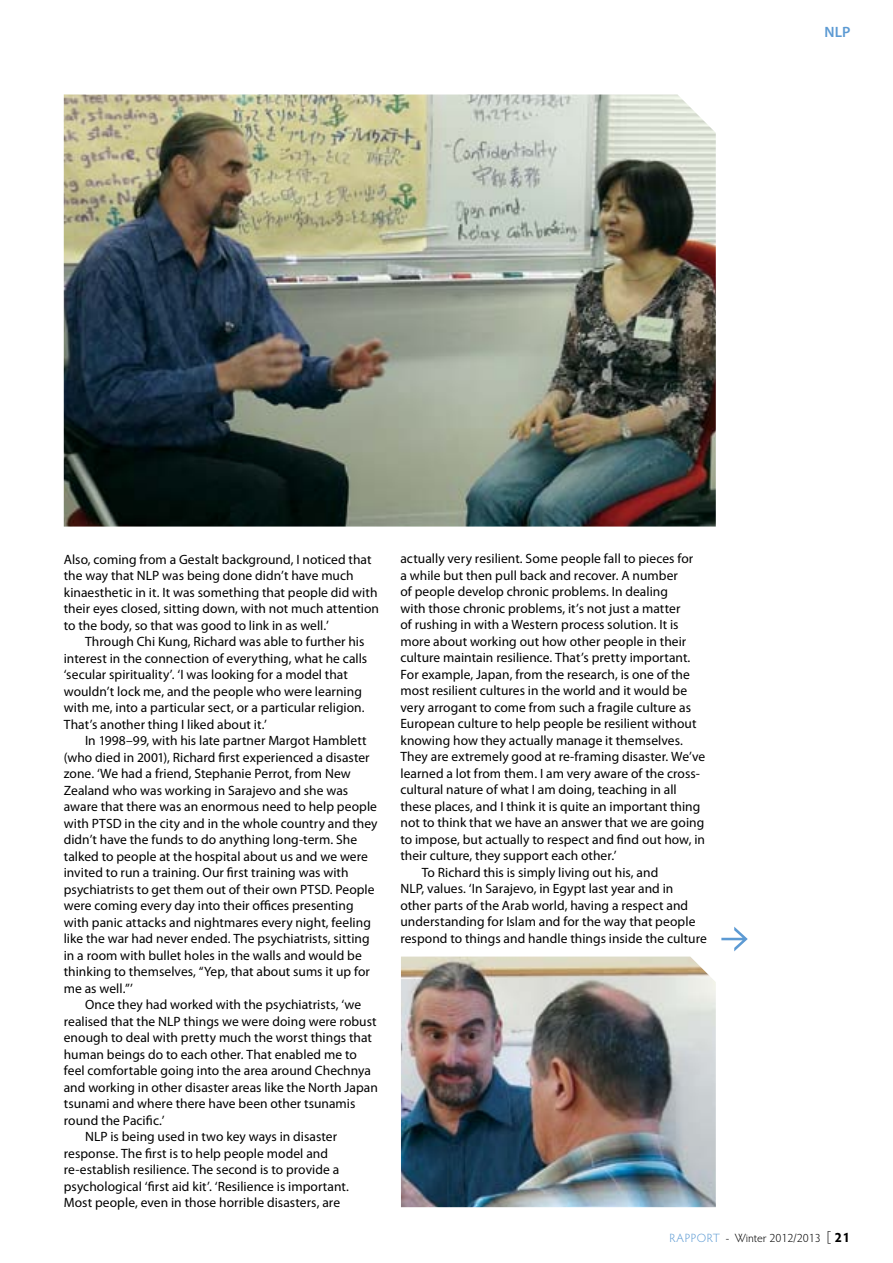
<style>
.page{position:relative;width:893px;height:1263px;background:#fff}
.page>*{position:absolute;margin:0;border:0;box-sizing:border-box;transform-origin:0 0}
.t1{font:600 15px "Myriad Pro";color:#5c9ad3}
.t2{font:13.5px "Myriad Pro";letter-spacing:.005em;color:#000}
.t3{font:300 12px "Hypatia Sans Pro";color:#000}
.s1{color:#5c9ad3}
.s2{font-size:13.5px}
.s3{font-weight:700;font-size:13.5px}
</style>
<div class="page">
<img style="left:64px;top:94px;width:652px;height:432px">
<img style="left:401px;top:956px;width:315px;height:251px">
<svg style="left:721px;top:927px;width:27px;height:24px"></svg>
<p class="t1" style="left:824px;top:23px;width:27px">NLP</p>
<p class="t2" style="left:64px;top:552px;width:309px">Also, coming from a Gestalt background, I noticed that</p>
<p class="t2" style="left:64px;top:568px;width:291px">the way that NLP was being done didn’t have much</p>
<p class="t2" style="left:64px;top:585px;width:315px">kinaesthetic in it. It was something that people did with</p>
<p class="t2" style="left:64px;top:601px;width:317px">their eyes closed, sitting down, with not much attention</p>
<p class="t2" style="left:64px;top:618px;width:267px">to the body, so that was good to link in as well.’</p>
<p class="t2" style="left:85px;top:634px;width:281px">Through Chi Kung, Richard was able to further his</p>
<p class="t2" style="left:64px;top:651px;width:305px">interest in the connection of everything, what he calls</p>
<p class="t2" style="left:64px;top:667px;width:286px">‘secular spirituality’. ‘I was looking for a model that</p>
<p class="t2" style="left:64px;top:684px;width:300px">wouldn’t lock me, and the people who were learning</p>
<p class="t2" style="left:64px;top:700px;width:302px">with me, into a particular sect, or a particular religion.</p>
<p class="t2" style="left:64px;top:717px;width:205px">That’s another thing I liked about it.’</p>
<p class="t2" style="left:85px;top:733px;width:283px">In 1998–99, with his late partner Margot Hamblett</p>
<p class="t2" style="left:64px;top:750px;width:307px">(who died in 2001), Richard first experienced a disaster</p>
<p class="t2" style="left:64px;top:766px;width:289px">zone. ‘We had a friend, Stephanie Perrot, from New</p>
<p class="t2" style="left:64px;top:783px;width:286px">Zealand who was working in Sarajevo and she was</p>
<p class="t2" style="left:64px;top:799px;width:315px">aware that there was an enormous need to help people</p>
<p class="t2" style="left:64px;top:816px;width:315px">with PTSD in the city and in the whole country and they</p>
<p class="t2" style="left:64px;top:832px;width:295px">didn’t have the funds to do anything long-term. She</p>
<p class="t2" style="left:64px;top:849px;width:306px">talked to people at the hospital about us and we were</p>
<p class="t2" style="left:64px;top:865px;width:286px">invited to run a training. Our first training was with</p>
<p class="t2" style="left:64px;top:882px;width:312px">psychiatrists to get them out of their own PTSD. People</p>
<p class="t2" style="left:64px;top:898px;width:291px">were coming every day into their offices presenting</p>
<p class="t2" style="left:64px;top:915px;width:309px">with panic attacks and nightmares every night, feeling</p>
<p class="t2" style="left:64px;top:931px;width:307px">like the war had never ended. The psychiatrists, sitting</p>
<p class="t2" style="left:64px;top:948px;width:300px">in a room with bullet holes in the walls and would be</p>
<p class="t2" style="left:64px;top:964px;width:308px">thinking to themselves, “Yep, that about sums it up for</p>
<p class="t2" style="left:64px;top:981px;width:71px">me as well.”’</p>
<p class="t2" style="left:85px;top:997px;width:278px">Once they had worked with the psychiatrists, ‘we</p>
<p class="t2" style="left:64px;top:1014px;width:314px">realised that the NLP things we were doing were robust</p>
<p class="t2" style="left:64px;top:1030px;width:310px">enough to deal with pretty much the worst things that</p>
<p class="t2" style="left:64px;top:1047px;width:295px">human beings do to each other. That enabled me to</p>
<p class="t2" style="left:64px;top:1063px;width:309px">feel comfortable going into the area around Chechnya</p>
<p class="t2" style="left:64px;top:1080px;width:316px">and working in other disaster areas like the North Japan</p>
<p class="t2" style="left:64px;top:1096px;width:293px">tsunami and where there have been other tsunamis</p>
<p class="t2" style="left:64px;top:1113px;width:102px">round the Pacific.’</p>
<p class="t2" style="left:85px;top:1129px;width:254px">NLP is being used in two key ways in disaster</p>
<p class="t2" style="left:64px;top:1146px;width:266px">response. The first is to help people model and</p>
<p class="t2" style="left:64px;top:1162px;width:277px">re-establish resilience. The second is to provide a</p>
<p class="t2" style="left:64px;top:1179px;width:287px">psychological ‘first aid kit’. ‘Resilience is important.</p>
<p class="t2" style="left:64px;top:1195px;width:278px">Most people, even in those horrible disasters, are</p>
<p class="t2" style="left:400px;top:552px;width:294px">actually very resilient. Some people fall to pieces for</p>
<p class="t2" style="left:400px;top:568px;width:279px">a while but then pull back and recover. A number</p>
<p class="t2" style="left:400px;top:585px;width:269px">of people develop chronic problems. In dealing</p>
<p class="t2" style="left:400px;top:601px;width:282px">with those chronic problems, it’s not just a matter</p>
<p class="t2" style="left:400px;top:618px;width:280px">of rushing in with a Western process solution. It is</p>
<p class="t2" style="left:400px;top:634px;width:287px">more about working out how other people in their</p>
<p class="t2" style="left:400px;top:651px;width:291px">culture maintain resilience. That’s pretty important.</p>
<p class="t2" style="left:400px;top:667px;width:291px">For example, Japan, from the research, is one of the</p>
<p class="t2" style="left:400px;top:684px;width:288px">most resilient cultures in the world and it would be</p>
<p class="t2" style="left:400px;top:700px;width:292px">very arrogant to come from such a fragile culture as</p>
<p class="t2" style="left:400px;top:716px;width:298px">European culture to help people be resilient without</p>
<p class="t2" style="left:400px;top:733px;width:284px">knowing how they actually manage it themselves.</p>
<p class="t2" style="left:400px;top:749px;width:306px">They are extremely good at re-framing disaster. We’ve</p>
<p class="t2" style="left:400px;top:766px;width:301px">learned a lot from them. I am very aware of the cross-</p>
<p class="t2" style="left:400px;top:782px;width:278px">cultural nature of what I am doing, teaching in all</p>
<p class="t2" style="left:400px;top:799px;width:301px">these places, and I think it is quite an important thing</p>
<p class="t2" style="left:400px;top:815px;width:305px">not to think that we have an answer that we are going</p>
<p class="t2" style="left:400px;top:832px;width:306px">to impose, but actually to respect and find out how, in</p>
<p class="t2" style="left:400px;top:848px;width:218px">their culture, they support each other.’</p>
<p class="t2" style="left:422px;top:865px;width:238px">To Richard this is simply living out his, and</p>
<p class="t2" style="left:400px;top:881px;width:275px">NLP, values. ‘In Sarajevo, in Egypt last year and in</p>
<p class="t2" style="left:400px;top:898px;width:289px">other parts of the Arab world, having a respect and</p>
<p class="t2" style="left:400px;top:914px;width:297px">understanding for Islam and for the way that people</p>
<p class="t2" style="left:400px;top:931px;width:308px">respond to things and handle things inside the culture</p>
<p class="t3" style="left:669px;top:1230px;width:182px"><span class="s1">RAPPORT</span> - Winter 2012/2013 <span class="s2">[</span> <span class="s3">21</span></p>
</div>
